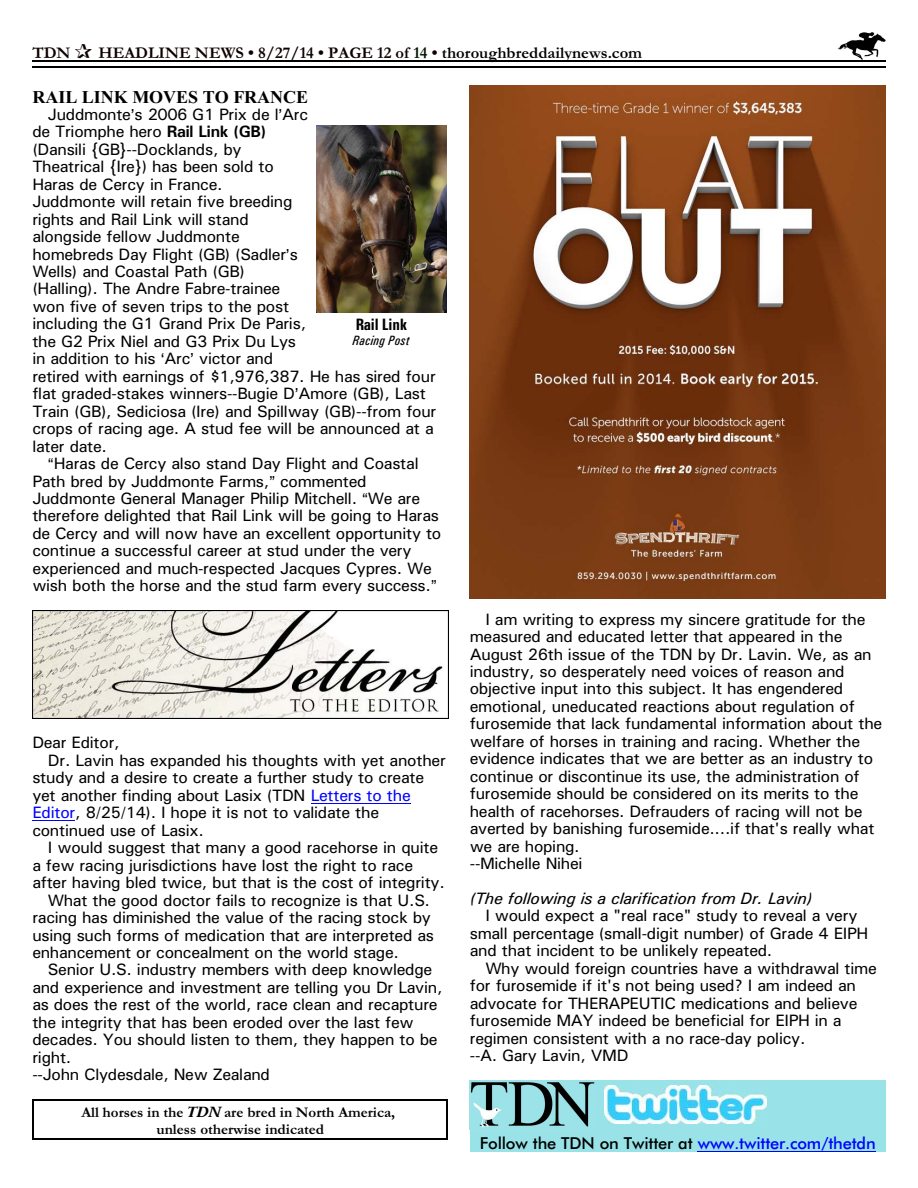
<style>
.page{position:relative;width:918px;height:1188px;background:#fff}
.page>*{position:absolute;margin:0;border:0;box-sizing:border-box;transform-origin:0 0}
.t1{font:700 18px "Times New Roman";color:#000}
.t2{font:16.5px/17.4px "Univers";letter-spacing:-.015em;color:#000}
.t3{font:700 16.5px "Garamond";color:#0f0000}
.t4{font:500 16.5px "Futura BT";letter-spacing:-.01em;color:#000}
.t5{font:italic 16.5px "Univers";letter-spacing:-.015em;color:#000}
.t6{font:700 16.5px "Univers Condensed";letter-spacing:-.015em;color:#000}
.t7{font:700 15px/17px "Garamond";color:#000;text-align:center}
.t8{font:italic 13.5px "Univers Condensed";letter-spacing:.02em;color:#000}
.s1{color:#001400}
.s2{color:#000}
.s3{font-weight:700}
.s4{color:#00f}
.s5{font-style:italic}
</style>
<div class="page">
<img style="left:837px;top:32px;width:49px;height:27px">
<hr style="left:32px;top:60px;width:853px;height:2px;background:#000">
<hr style="left:32px;top:66px;width:853px;height:1px;background:#000">
<hr style="left:311px;top:803px;width:100px;height:1px;background:#00f">
<hr style="left:32px;top:820px;width:43px;height:1px;background:#00f">
<img style="left:470px;top:85px;width:416px;height:513px">
<img style="left:316px;top:126px;width:130px;height:187px">
<img style="left:32px;top:611px;width:416px;height:108px">
<div style="left:470px;top:1081px;width:415px;height:71px;background:#99e3e8"></div>
<hr style="left:698px;top:1151px;width:178px;height:1px;background:#00f">
<img style="left:605px;top:1086px;width:162px;height:38px">
<img style="left:470px;top:1080px;width:124px;height:48px">
<hr style="left:32px;top:1100px;width:2px;height:40px;background:#000">
<hr style="left:447px;top:1100px;width:1px;height:40px;background:#000">
<hr style="left:32px;top:1100px;width:416px;height:1px;background:#000">
<hr style="left:32px;top:1139px;width:416px;height:1px;background:#000">
<p class="t3" style="left:32px;top:48px;width:40px">TDN</p>
<p class="t3" style="left:98px;top:48px;width:545px">HEADLINE NEWS • 8/27/14 • PAGE 12 of <span class="s1">14</span> • <span class="s2">thoroughbreddailynews.com</span></p>
<p class="t1" style="left:32px;top:90px;width:277px">RAIL LINK MOVES TO FRANCE</p>
<p class="t2" style="left:32px;top:107px;width:406px;text-indent:16px">Juddmonte s 2006 G1 Prix de l Arc<br>de Triomphe hero <span class="s3">Rail Link (GB)<br></span>(Dansili {GB}--Docklands, by<br>Theatrical {Ire}) has been sold to<br>Haras de Cercy in France.<br>Juddmonte will retain five breeding<br>rights and Rail Link will stand<br>alongside fellow Juddmonte<br>homebreds Day Flight (GB) (Sadler s<br>Wells) and Coastal Path (GB)<br>(Halling). The Andre Fabre-trainee<br>won five of seven trips to the post<br>including the G1 Grand Prix De Paris,<br>the G2 Prix Niel and G3 Prix Du Lys<br>in addition to his Arc victor and<br>retired with earnings of $1,976,387. He has sired four flat graded-stakes winners--Bugie D Amore (GB), Last Train (GB), Sediciosa (Ire) and Spillway (GB)--from four crops of racing age. A stud fee will be announced at a later date.</p>
<p class="t2" style="left:32px;top:456px;width:411px;text-indent:21px">Haras de Cercy also stand Day Flight and Coastal Path bred by Juddmonte Farms, commented Juddmonte General Manager Philip Mitchell. We are therefore delighted that Rail Link will be going to Haras de Cercy and will now have an excellent opportunity to continue a successful career at stud under the very experienced and much-respected Jacques Cypres. We wish both the horse and the stud farm every success.</p>
<p class="t6" style="left:356px;top:319px;width:53px">Rail Link</p>
<p class="t8" style="left:352px;top:336px;width:59px">Racing Post</p>
<p class="t2" style="left:32px;top:736px;width:89px">Dear Editor,</p>
<p class="t2" style="left:48px;top:753px;width:399px">Dr. Lavin has expanded his thoughts with yet another</p>
<p class="t2" style="left:32px;top:770px;width:393px">study and a desire to create a further study to create</p>
<p class="t2" style="left:32px;top:788px;width:380px">yet another finding about Lasix (TDN <span class="s4">Letters to the</span></p>
<p class="t2" style="left:32px;top:805px;width:348px"><span class="s4">Editor</span>, 8/25/14). I hope it is not to validate the</p>
<p class="t2" style="left:32px;top:823px;width:173px">continued use of Lasix.</p>
<p class="t2" style="left:48px;top:840px;width:392px">I would suggest that many a good racehorse in quite</p>
<p class="t2" style="left:32px;top:858px;width:382px">a few racing jurisdictions have lost the right to race</p>
<p class="t2" style="left:32px;top:875px;width:414px">after having bled twice, but that is the cost of integrity.</p>
<p class="t2" style="left:48px;top:893px;width:384px">What the good doctor fails to recognize is that U.S.</p>
<p class="t2" style="left:32px;top:910px;width:400px">racing has diminished the value of the racing stock by</p>
<p class="t2" style="left:32px;top:928px;width:403px">using such forms of medication that are interpreted as</p>
<p class="t2" style="left:32px;top:945px;width:368px">enhancement or concealment on the world stage.</p>
<p class="t2" style="left:48px;top:963px;width:386px">Senior U.S. industry members with deep knowledge</p>
<p class="t2" style="left:32px;top:980px;width:412px">and experience and investment are telling you Dr Lavin,</p>
<p class="t2" style="left:32px;top:997px;width:407px">as does the rest of the world, race clean and recapture</p>
<p class="t2" style="left:32px;top:1015px;width:383px">the integrity that has been eroded over the last few</p>
<p class="t2" style="left:32px;top:1032px;width:407px">decades. You should listen to them, they happen to be</p>
<p class="t2" style="left:32px;top:1050px;width:41px">right.</p>
<p class="t2" style="left:32px;top:1067px;width:239px">--John Clydesdale, New Zealand</p>
<p class="t7" style="left:81px;top:1105px;width:315px">All horses in the <span class="s5">TDN</span> are bred in North America, unless otherwise indicated</p>
<p class="t2" style="left:470px;top:612px;width:414px;text-indent:16px">I am writing to express my sincere gratitude for the measured and educated letter that appeared in the August 26th issue of the TDN by Dr. Lavin. We, as an industry, so desperately need voices of reason and objective input into this subject. It has engendered emotional, uneducated reactions about regulation of furosemide that lack fundamental information about the welfare of horses in training and racing. Whether the evidence indicates that we are better as an industry to continue or discontinue its use, the administration of furosemide should be considered on its merits to the health of racehorses. Defrauders of racing will not be averted by banishing furosemide....if that's really what we are hoping.<br>--Michelle Nihei</p>
<p class="t5" style="left:470px;top:893px;width:344px">(The following is a clarification from Dr. Lavin)</p>
<p class="t2" style="left:470px;top:909px;width:400px;text-indent:16px">I would expect a "real race" study to reveal a very small percentage (small-digit number) of Grade 4 EIPH and that incident to be unlikely repeated.</p>
<p class="t2" style="left:470px;top:961px;width:409px;text-indent:16px">Why would foreign countries have a withdrawal time for furosemide if it's not being used? I am indeed an advocate for THERAPEUTIC medications and believe furosemide MAY indeed be beneficial for EIPH in a regimen consistent with a no race-day policy.<br>--A. Gary Lavin, VMD</p>
<p class="t4" style="left:480px;top:1136px;width:398px">Follow the TDN on Twitter at <span class="s4">www.twitter.com/thetdn</span></p>
</div>
